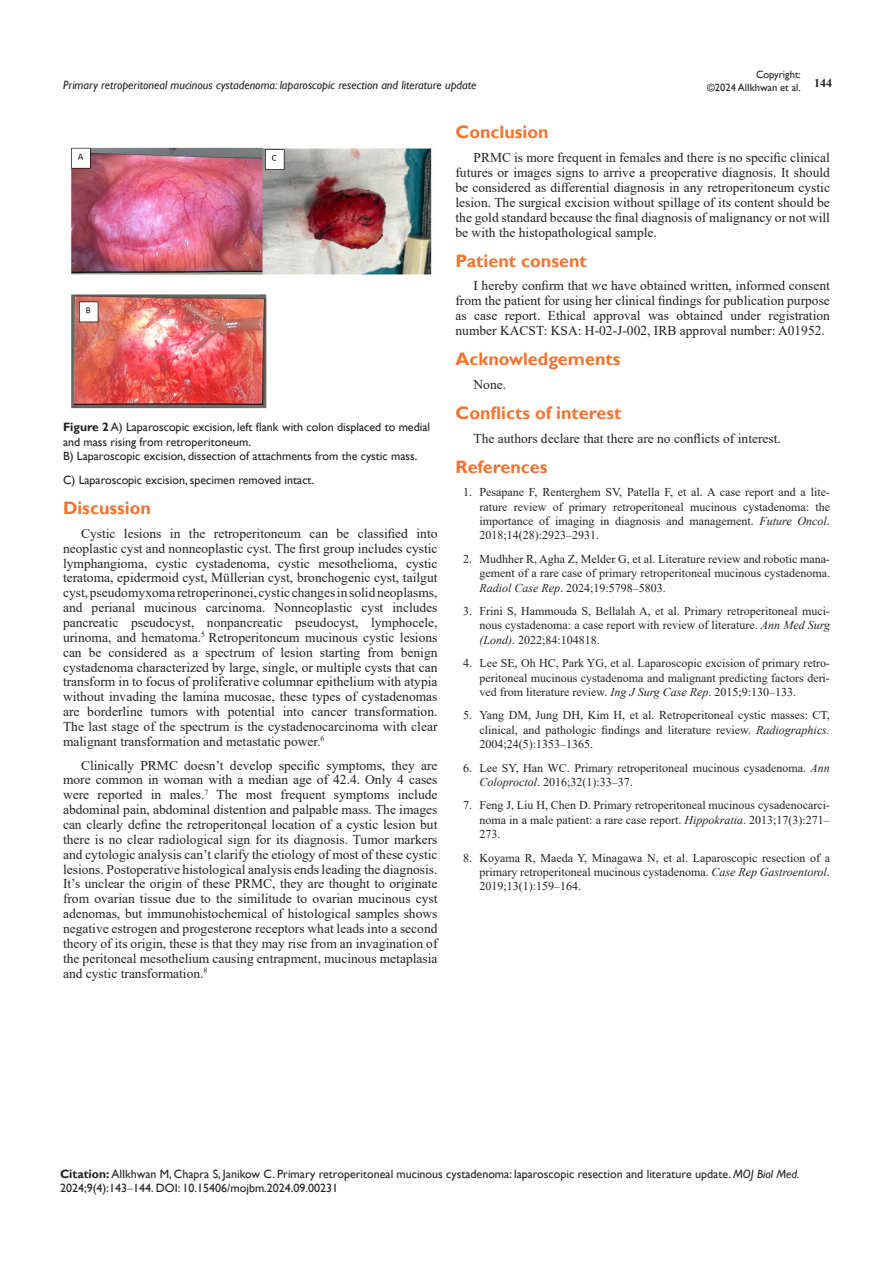
<style>
.page{position:relative;width:893px;height:1263px;background:#fff}
.page>*{position:absolute;margin:0;border:0;box-sizing:border-box;transform-origin:0 0}
.List_Paragraph{font:700 18px "Gill Sans";color:#f37331}
.t1{font:13.5px/14.9px "Times New Roman";color:#231f20;text-align:justify}
.t2{font:12px/14.4px "Times New Roman";color:#231f20;text-align:justify}
.Citation{font:12px/14.4px "Gill Sans";color:#231f20}
.t3{font:italic 12px "Gill Sans";color:#231f20}
.t4{font:700 12px "Times New Roman";color:#231f20}
.t5{font:10.5px/12.6px "Gill Sans";color:#231f20;text-align:right}
.s1{font-weight:700}
.s2{font-style:italic}
.s3{font-family:"Times New Roman"}
</style>
<div class="page">
<img style="left:71px;top:147px;width:361px;height:262px">
<p class="t5" style="left:707px;top:69px;width:95px">Copyright:<br>©2024 AlIkhwan et al.</p>
<p class="t3" style="left:63px;top:78px;width:415px">Primary retroperitoneal mucinous cystadenoma: laparoscopic resection and literature update</p>
<p class="t4" style="left:814px;top:75px;width:19px">144</p>
<p class="Citation" style="left:63px;top:420px;width:369px"><span class="s1">Figure 2</span> A) Laparoscopic excision, left flank with colon displaced to medial and mass rising from retroperitoneum.<br>B) Laparoscopic excision, dissection of attachments from the cystic mass.</p>
<p class="Citation" style="left:63px;top:473px;width:253px">C) Laparoscopic excision, specimen removed intact.</p>
<p class="List_Paragraph" style="left:63px;top:497px;width:89px">Discussion</p>
<p class="t1" style="left:63px;top:525px;width:376px;text-indent:18px">Cystic lesions in the retroperitoneum can be classified into neoplastic cyst and nonneoplastic cyst. The first group includes cystic lymphangioma, cystic cystadenoma, cystic mesothelioma, cystic teratoma, epidermoid cyst, Müllerian cyst, bronchogenic cyst, tailgut cyst, pseudomyxoma retroperinonei, cystic changes in solid neoplasms, and perianal mucinous carcinoma. Nonneoplastic cyst includes pancreatic pseudocyst, nonpancreatic pseudocyst, lymphocele, urinoma, and hematoma.<sup>5</sup> Retroperitoneum mucinous cystic lesions can be considered as a spectrum of lesion starting from benign cystadenoma characterized by large, single, or multiple cysts that can transform in to focus of proliferative columnar epithelium with atypia without invading the lamina mucosae, these types of cystadenomas are borderline tumors with potential into cancer transformation.<br>The last stage of the spectrum is the cystadenocarcinoma with clear malignant transformation and metastatic power.<sup>6</sup></p>
<p class="t1" style="left:63px;top:757px;width:376px;text-indent:18px">Clinically PRMC doesn’t develop specific symptoms, they are more common in woman with a median age of 42.4. Only 4 cases were reported in males.<sup>7</sup> The most frequent symptoms include abdominal pain, abdominal distention and palpable mass. The images can clearly define the retroperitoneal location of a cystic lesion but there is no clear radiological sign for its diagnosis. Tumor markers and cytologic analysis can’t clarify the etiology of most of these cystic lesions. Postoperative histological analysis ends leading the diagnosis.<br>It’s unclear the origin of these PRMC, they are thought to originate from ovarian tissue due to the similitude to ovarian mucinous cyst adenomas, but immunohistochemical of histological samples shows negative estrogen and progesterone receptors what leads into a second theory of its origin, these is that they may rise from an invagination of the peritoneal mesothelium causing entrapment, mucinous metaplasia and cystic transformation.<sup>8</sup></p>
<p class="List_Paragraph" style="left:455px;top:122px;width:95px">Conclusion</p>
<p class="t1" style="left:455px;top:150px;width:376px;text-indent:18px">PRMC is more frequent in females and there is no specific clinical futures or images signs to arrive a preoperative diagnosis. It should be considered as differential diagnosis in any retroperitoneum cystic lesion. The surgical excision without spillage of its content should be the gold standard because the final diagnosis of malignancy or not will be with the histopathological sample.</p>
<p class="List_Paragraph" style="left:455px;top:250px;width:133px">Patient consent</p>
<p class="t1" style="left:455px;top:278px;width:376px;text-indent:18px">I hereby confirm that we have obtained written, informed consent from the patient for using her clinical findings for publication purpose as case report. Ethical approval was obtained under registration number KACST: KSA: H-02-J-002, IRB approval number: A01952.</p>
<p class="List_Paragraph" style="left:455px;top:348px;width:166px">Acknowledgements</p>
<p class="t1" style="left:473px;top:376px;width:34px">None.</p>
<p class="List_Paragraph" style="left:455px;top:402px;width:168px">Conflicts of interest</p>
<p class="t1" style="left:473px;top:430px;width:309px">The authors declare that there are no conflicts of interest.</p>
<p class="List_Paragraph" style="left:455px;top:456px;width:94px">References</p>
<p class="t2" style="left:479px;top:484px;width:352px;text-indent:-16px">1. Pesapane F, Renterghem SV, Patella F, et al. A case report and a lite&shy;rature review of primary retroperitoneal mucinous cystadenoma: the importance of imaging in diagnosis and management. <span class="s2">Future Oncol</span>.<br>2018;14(28):2923–2931.</p>
<p class="t2" style="left:479px;top:551px;width:352px;text-indent:-16px">2. Mudhher R, Agha Z, Melder G, et al. Literature review and robotic mana&shy;gement of a rare case of primary retroperitoneal mucinous cystadenoma.<br><span class="s2">Radiol Case Rep</span>. 2024;19:5798–5803.</p>
<p class="t2" style="left:479px;top:603px;width:352px;text-indent:-16px">3. Frini S, Hammouda S, Bellalah A, et al. Primary retroperitoneal muci&shy;nous cystadenoma: a case report with review of literature. <span class="s2">Ann Med Surg (Lond)</span>. 2022;84:104818.</p>
<p class="t2" style="left:479px;top:655px;width:352px;text-indent:-16px">4. Lee SE, Oh HC, Park YG, et al. Laparoscopic excision of primary retro&shy;peritoneal mucinous cystadenoma and malignant predicting factors deri&shy;ved from literature review. <span class="s2">Ing J Surg Case Rep</span>. 2015;9:130–133.</p>
<p class="t2" style="left:479px;top:708px;width:352px;text-indent:-16px">5. Yang DM, Jung DH, Kim H, et al. Retroperitoneal cystic masses: CT, clinical, and pathologic findings and literature review. <span class="s2">Radiographics.<br></span>2004;24(5):1353–1365.</p>
<p class="t2" style="left:479px;top:760px;width:352px;text-indent:-16px">6. Lee SY, Han WC. Primary retroperitoneal mucinous cysadenoma. <span class="s2">Ann<br>Coloproctol</span>. 2016;32(1):33–37.</p>
<p class="t2" style="left:479px;top:798px;width:352px;text-indent:-16px">7. Feng J, Liu H, Chen D. Primary retroperitoneal mucinous cysadenocarci&shy;noma in a male patient: a rare case report. <span class="s2">Hippokratia</span>. 2013;17(3):271– 273.</p>
<p class="t2" style="left:479px;top:850px;width:352px;text-indent:-16px">8. Koyama R, Maeda Y, Minagawa N, et al. Laparoscopic resection of a primary retroperitoneal mucinous cystadenoma. <span class="s2">Case Rep Gastroentorol</span>.<br>2019;13(1):159–164.</p>
<p class="Citation" style="left:60px;top:1167px;width:741px"><span class="s1">Citation:</span> AlIkhwan M, Chapra S, Janikow C. Primary retroperitoneal mucinous cystadenoma: laparoscopic resection and literature update. <span class="s2">MOJ Biol Med.<br></span>2024;9(4):143<span class="s3">‒</span>144. DOI: 10.15406/mojbm.2024.09.00231</p>
</div>
